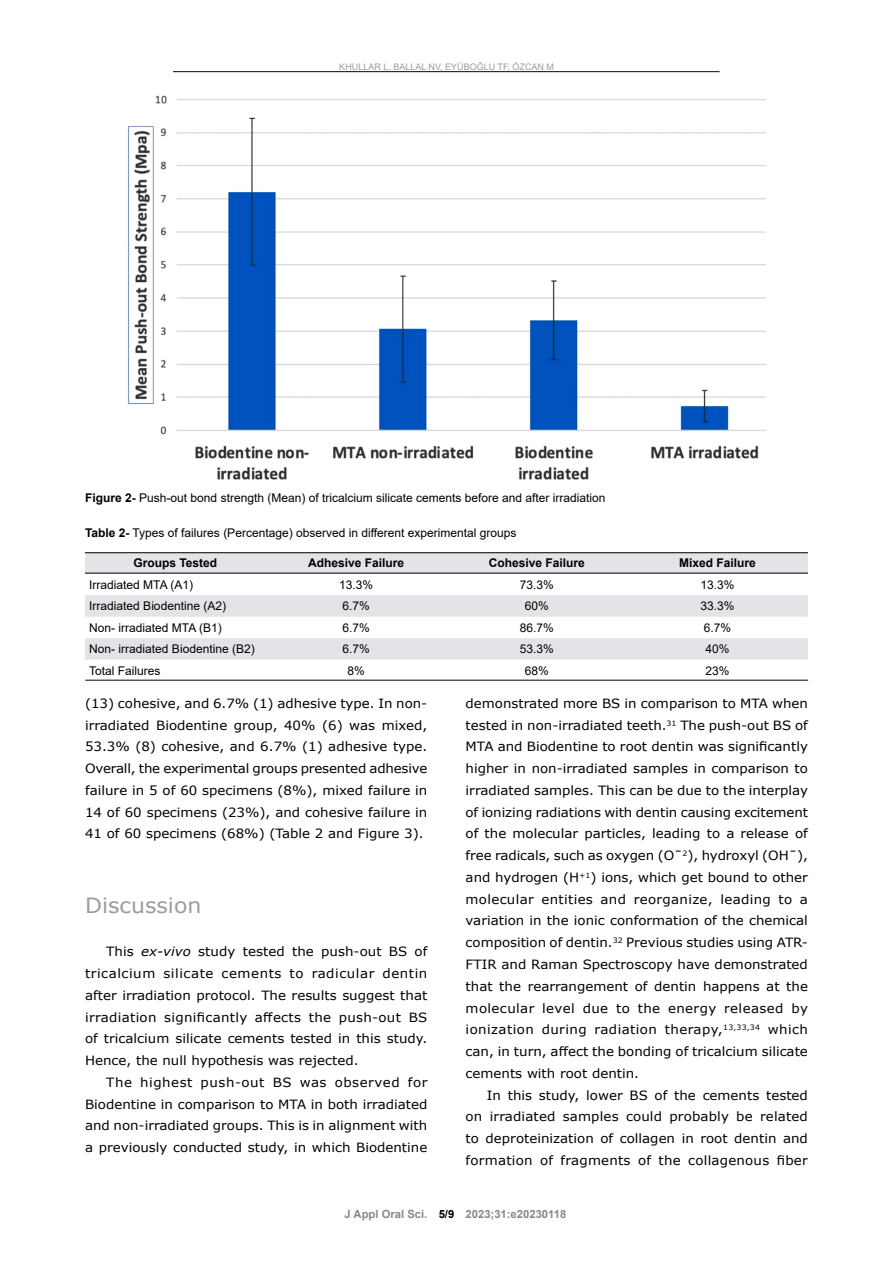
<style>
.page{position:relative;width:893px;height:1263px;background:#fff}
.page>*{position:absolute;margin:0;border:0;box-sizing:border-box;transform-origin:0 0}
.t1{font:21px "Verdana";color:#9c9ba0;scale:1.05 1}
.t2{font:12.75px/21.8px "Verdana";color:#000;text-align:justify;scale:1.05 1}
.t3{font:12px "Arial";color:#000}
.t4{font:700 12px "Arial";color:#000}
.t5{font:700 11.25px "Arial";color:#89878c}
.t6{font:9px "Arial";color:#9c9ba0}
.s1{font-weight:700}
.s2{font-style:italic}
.s3{color:#000}
</style>
<div class="page">
<hr style="left:173px;top:71px;width:547px;height:1px;background:#000805">
<img style="left:127px;top:95px;width:638px;height:385px">
<svg style="left:85px;top:553px;width:723px;height:107px;fill:#e3e4e8"></svg>
<hr style="left:85px;top:552px;width:723px;height:1px;background:#000">
<hr style="left:85px;top:573px;width:723px;height:1px;background:#000">
<hr style="left:85px;top:680px;width:723px;height:1px;background:#000">
<p class="t6" style="left:339px;top:60px;width:216px">KHULLAR L, BALLAL NV, EYÜBOĞLU TF, ÖZCAN M</p>
<p class="t3" style="left:85px;top:489px;width:522px"><span class="s1">Figure 2-</span> Push-out bond strength (Mean) of tricalcium silicate cements before and after irradiation</p>
<p class="t3" style="left:85px;top:525px;width:433px"><span class="s1">Table 2-</span> Types of failures (Percentage) observed in different experimental groups</p>
<p class="t4" style="left:133px;top:555px;width:85px">Groups Tested</p>
<p class="t4" style="left:308px;top:555px;width:98px">Adhesive Failure</p>
<p class="t4" style="left:489px;top:555px;width:98px">Cohesive Failure</p>
<p class="t4" style="left:679px;top:555px;width:78px">Mixed Failure</p>
<p class="t3" style="left:89px;top:576px;width:105px">Irradiated MTA (A1)</p>
<p class="t3" style="left:339px;top:576px;width:36px">13.3%</p>
<p class="t3" style="left:520px;top:576px;width:36px">73.3%</p>
<p class="t3" style="left:701px;top:576px;width:36px">13.3%</p>
<p class="t3" style="left:89px;top:598px;width:138px">Irradiated Biodentine (A2)</p>
<p class="t3" style="left:342px;top:598px;width:29px">6.7%</p>
<p class="t3" style="left:525px;top:598px;width:26px">60%</p>
<p class="t3" style="left:701px;top:598px;width:36px">33.3%</p>
<p class="t3" style="left:89px;top:619px;width:134px">Non- irradiated MTA (B1)</p>
<p class="t3" style="left:342px;top:619px;width:29px">6.7%</p>
<p class="t3" style="left:520px;top:619px;width:36px">86.7%</p>
<p class="t3" style="left:704px;top:619px;width:29px">6.7%</p>
<p class="t3" style="left:89px;top:641px;width:167px">Non- irradiated Biodentine (B2)</p>
<p class="t3" style="left:342px;top:641px;width:29px">6.7%</p>
<p class="t3" style="left:520px;top:641px;width:36px">53.3%</p>
<p class="t3" style="left:706px;top:641px;width:26px">40%</p>
<p class="t3" style="left:89px;top:662px;width:73px">Total Failures</p>
<p class="t3" style="left:347px;top:662px;width:19px">8%</p>
<p class="t3" style="left:525px;top:662px;width:26px">68%</p>
<p class="t3" style="left:706px;top:662px;width:26px">23%</p>
<p class="t2" style="left:85px;top:692px;width:328px">(13) cohesive, and 6.7% (1) adhesive type. In non&shy;irradiated Biodentine group, 40% (6) was mixed, 53.3% (8) cohesive, and 6.7% (1) adhesive type.<br>Overall, the experimental groups presented adhesive failure in 5 of 60 specimens (8%), mixed failure in 14 of 60 specimens (23%), and cohesive failure in 41 of 60 specimens (68%) (Table 2 and Figure 3).</p>
<h1 class="t1" style="left:85px;top:891px;width:112px">Discussion</h1>
<p class="t2" style="left:85px;top:940px;width:328px;text-indent:21px">This <span class="s2">ex-vivo</span> study tested the push-out BS of tricalcium silicate cements to radicular dentin after irradiation protocol. The results suggest that irradiation significantly affects the push-out BS of tricalcium silicate cements tested in this study.<br>Hence, the null hypothesis was rejected.</p>
<p class="t2" style="left:85px;top:1071px;width:328px;text-indent:21px">The highest push-out BS was observed for Biodentine in comparison to MTA in both irradiated and non-irradiated groups. This is in alignment with a previously conducted study, in which Biodentine</p>
<p class="t2" style="left:466px;top:692px;width:328px">demonstrated more BS in comparison to MTA when tested in non-irradiated teeth.<sup>31</sup> The push-out BS of MTA and Biodentine to root dentin was significantly higher in non-irradiated samples in comparison to irradiated samples. This can be due to the interplay of ionizing radiations with dentin causing excitement of the molecular particles, leading to a release of free radicals, such as oxygen (Oˉ<sup>2</sup>), hydroxyl (OHˉ), and hydrogen (H<sup>+1</sup>) ions, which get bound to other molecular entities and reorganize, leading to a variation in the ionic conformation of the chemical composition of dentin.<sup>32</sup> Previous studies using ATR-FTIR and Raman Spectroscopy have demonstrated that the rearrangement of dentin happens at the molecular level due to the energy released by ionization during radiation therapy,<sup>13,33,34</sup> which can, in turn, affect the bonding of tricalcium silicate cements with root dentin.</p>
<p class="t2" style="left:466px;top:1084px;width:327px;text-indent:21px">In this study, lower BS of the cements tested on irradiated samples could probably be related to deproteinization of collagen in root dentin and formation of fragments of the collagenous fiber</p>
<p class="t5" style="left:345px;top:1206px;width:223px">J Appl Oral Sci. <span class="s3">5/9</span> 2023;31:e20230118</p>
</div>
